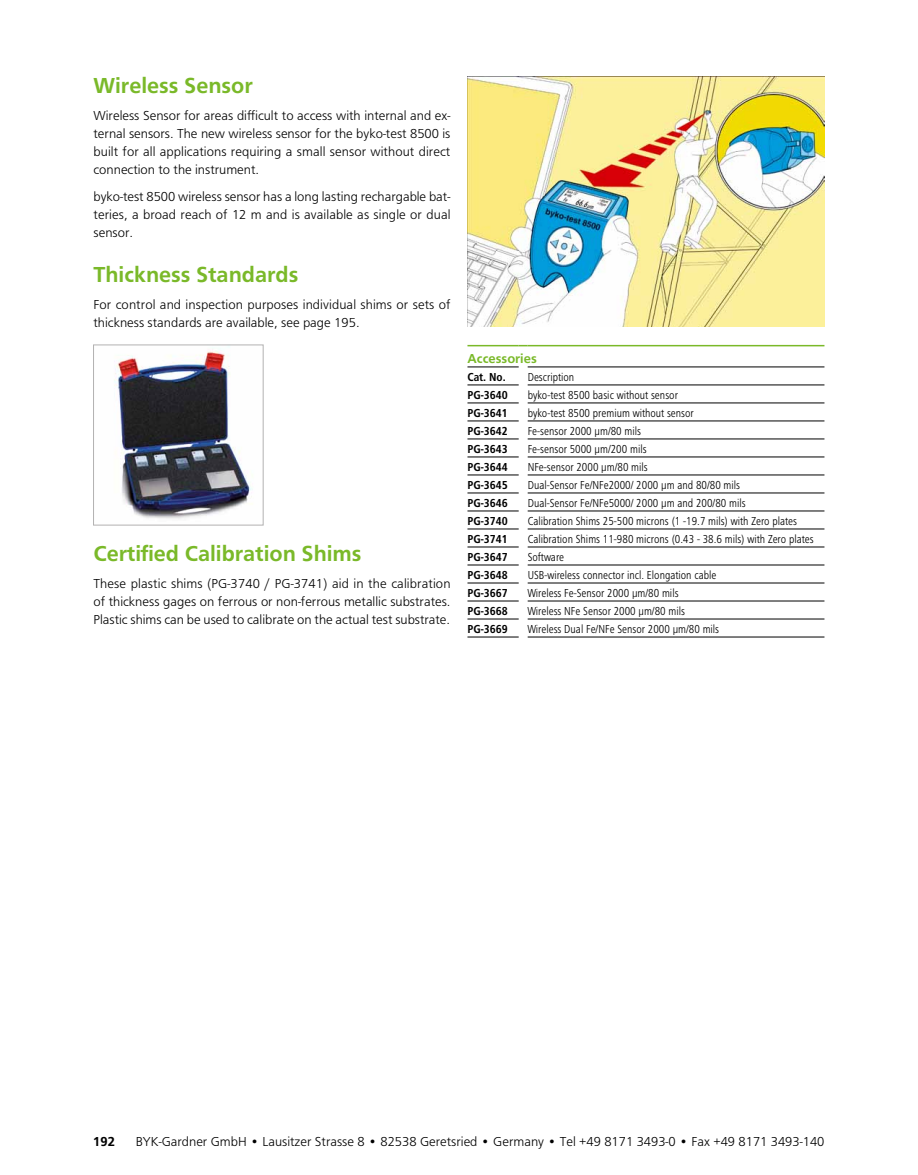
<style>
.page{position:relative;width:918px;height:1175px;background:#fff}
.page>*{position:absolute;margin:0;border:0;box-sizing:border-box;transform-origin:0 0}
.t1{font:500 22.5px "F015";color:#7ab929}
.t2{font:300 13.5px/18px "F015";color:#000;text-align:justify}
.t3{font:500 13.5px "F015";color:#7ab929}
.t4{font:500 13.5px "F015";color:#000}
.t5{font:300 12px "F015 Con";color:#000}
.t6{font:500 12px "F015 Con";color:#000}
</style>
<div class="page">
<img style="left:467px;top:77px;width:357px;height:250px">
<img style="left:114px;top:346px;width:139px;height:173px">
<div style="left:93px;top:344px;width:171px;height:181px;border:1px solid #b3b2b2"></div>
<hr style="left:467px;top:345px;width:52px;height:1px;background:#7ab929">
<hr style="left:528px;top:345px;width:296px;height:1px;background:#7ab929">
<hr style="left:467px;top:366px;width:52px;height:1px;background:#000">
<hr style="left:528px;top:366px;width:296px;height:1px;background:#000">
<hr style="left:467px;top:384px;width:52px;height:1px;background:#000">
<hr style="left:528px;top:384px;width:296px;height:1px;background:#000">
<hr style="left:467px;top:402px;width:52px;height:1px;background:#000">
<hr style="left:528px;top:402px;width:296px;height:1px;background:#000">
<hr style="left:467px;top:420px;width:52px;height:1px;background:#000">
<hr style="left:528px;top:420px;width:296px;height:1px;background:#000">
<hr style="left:467px;top:438px;width:52px;height:1px;background:#000">
<hr style="left:528px;top:438px;width:296px;height:1px;background:#000">
<hr style="left:467px;top:456px;width:52px;height:1px;background:#000">
<hr style="left:528px;top:456px;width:296px;height:1px;background:#000">
<hr style="left:467px;top:474px;width:52px;height:1px;background:#000">
<hr style="left:528px;top:474px;width:296px;height:1px;background:#000">
<hr style="left:467px;top:492px;width:52px;height:1px;background:#000">
<hr style="left:528px;top:492px;width:296px;height:1px;background:#000">
<hr style="left:467px;top:510px;width:52px;height:1px;background:#000">
<hr style="left:528px;top:510px;width:296px;height:1px;background:#000">
<hr style="left:467px;top:528px;width:52px;height:1px;background:#000">
<hr style="left:528px;top:528px;width:296px;height:1px;background:#000">
<hr style="left:467px;top:546px;width:52px;height:1px;background:#000">
<hr style="left:528px;top:546px;width:296px;height:1px;background:#000">
<hr style="left:467px;top:564px;width:52px;height:1px;background:#000">
<hr style="left:528px;top:564px;width:296px;height:1px;background:#000">
<hr style="left:467px;top:582px;width:52px;height:1px;background:#000">
<hr style="left:528px;top:582px;width:296px;height:1px;background:#000">
<hr style="left:467px;top:600px;width:52px;height:1px;background:#000">
<hr style="left:528px;top:600px;width:296px;height:1px;background:#000">
<hr style="left:467px;top:618px;width:52px;height:1px;background:#000">
<hr style="left:467px;top:636px;width:52px;height:1px;background:#000">
<hr style="left:528px;top:618px;width:296px;height:1px;background:#000">
<hr style="left:528px;top:636px;width:296px;height:1px;background:#000">
<h1 class="t1" style="left:94px;top:72px;width:161px">Wireless Sensor</h1>
<p class="t2" style="left:94px;top:106px;width:358px">Wireless Sensor for areas difficult to access with internal and ex&shy;ternal sensors. The new wireless sensor for the byko-test 8500 is built for all applications requiring a small sensor without direct connection to the instrument.</p>
<p class="t2" style="left:94px;top:187px;width:358px">byko-test 8500 wireless sensor has a long lasting rechargable bat&shy;teries, a broad reach of 12 m and is available as single or dual sensor.</p>
<h1 class="t1" style="left:94px;top:261px;width:207px">Thickness Standards</h1>
<p class="t2" style="left:94px;top:295px;width:359px">For control and inspection purposes individual shims or sets of thickness standards are available, see page 195.</p>
<h1 class="t1" style="left:94px;top:540px;width:269px">Certified Calibration Shims</h1>
<p class="t2" style="left:94px;top:574px;width:359px">These plastic shims (PG-3740 / PG-3741) aid in the calibration of thickness gages on ferrous or non-ferrous metallic substrates.<br>Plastic shims can be used to calibrate on the actual test substrate.</p>
<p class="t3" style="left:467px;top:350px;width:71px">Accessories</p>
<p class="t6" style="left:467px;top:370px;width:40px">Cat. No.</p>
<p class="t5" style="left:528px;top:370px;width:48px">Description</p>
<p class="t6" style="left:467px;top:388px;width:42px">PG-3640</p>
<p class="t5" style="left:528px;top:388px;width:152px">byko-test 8500 basic without sensor</p>
<p class="t6" style="left:467px;top:406px;width:42px">PG-3641</p>
<p class="t5" style="left:528px;top:406px;width:168px">byko-test 8500 premium without sensor</p>
<p class="t6" style="left:467px;top:424px;width:42px">PG-3642</p>
<p class="t5" style="left:528px;top:424px;width:115px">Fe-sensor 2000 µm/80 mils</p>
<p class="t6" style="left:467px;top:442px;width:42px">PG-3643</p>
<p class="t5" style="left:528px;top:442px;width:120px">Fe-sensor 5000 µm/200 mils</p>
<p class="t6" style="left:467px;top:460px;width:42px">PG-3644</p>
<p class="t5" style="left:528px;top:460px;width:122px">NFe-sensor 2000 µm/80 mils</p>
<p class="t6" style="left:467px;top:478px;width:42px">PG-3645</p>
<p class="t5" style="left:528px;top:478px;width:214px">Dual-Sensor Fe/NFe2000/ 2000 µm and 80/80 mils</p>
<p class="t6" style="left:467px;top:496px;width:42px">PG-3646</p>
<p class="t5" style="left:528px;top:496px;width:220px">Dual-Sensor Fe/NFe5000/ 2000 µm and 200/80 mils</p>
<p class="t6" style="left:467px;top:514px;width:42px">PG-3740</p>
<p class="t5" style="left:528px;top:514px;width:271px">Calibration Shims 25-500 microns (1 -19.7 mils) with Zero plates</p>
<p class="t6" style="left:467px;top:532px;width:42px">PG-3741</p>
<p class="t5" style="left:528px;top:532px;width:288px">Calibration Shims 11-980 microns (0.43 - 38.6 mils) with Zero plates</p>
<p class="t6" style="left:467px;top:550px;width:42px">PG-3647</p>
<p class="t5" style="left:528px;top:550px;width:38px">Software</p>
<p class="t6" style="left:467px;top:568px;width:42px">PG-3648</p>
<p class="t5" style="left:528px;top:568px;width:190px">USB-wireless connector incl. Elongation cable</p>
<p class="t6" style="left:467px;top:586px;width:42px">PG-3667</p>
<p class="t5" style="left:528px;top:586px;width:152px">Wireless Fe-Sensor 2000 µm/80 mils</p>
<p class="t6" style="left:467px;top:604px;width:42px">PG-3668</p>
<p class="t5" style="left:528px;top:604px;width:159px">Wireless NFe Sensor 2000 µm/80 mils</p>
<p class="t6" style="left:467px;top:622px;width:42px">PG-3669</p>
<p class="t5" style="left:528px;top:622px;width:193px">Wireless Dual Fe/NFe Sensor 2000 µm/80 mils</p>
<p class="t4" style="left:93px;top:1133px;width:23px">192</p>
<p class="t2" style="left:136px;top:1132px;width:690px">BYK-Gardner GmbH • Lausitzer Strasse 8 • 82538 Geretsried • Germany • Tel +49 8171 3493-0 • Fax +49 8171 3493-140</p>
</div>
